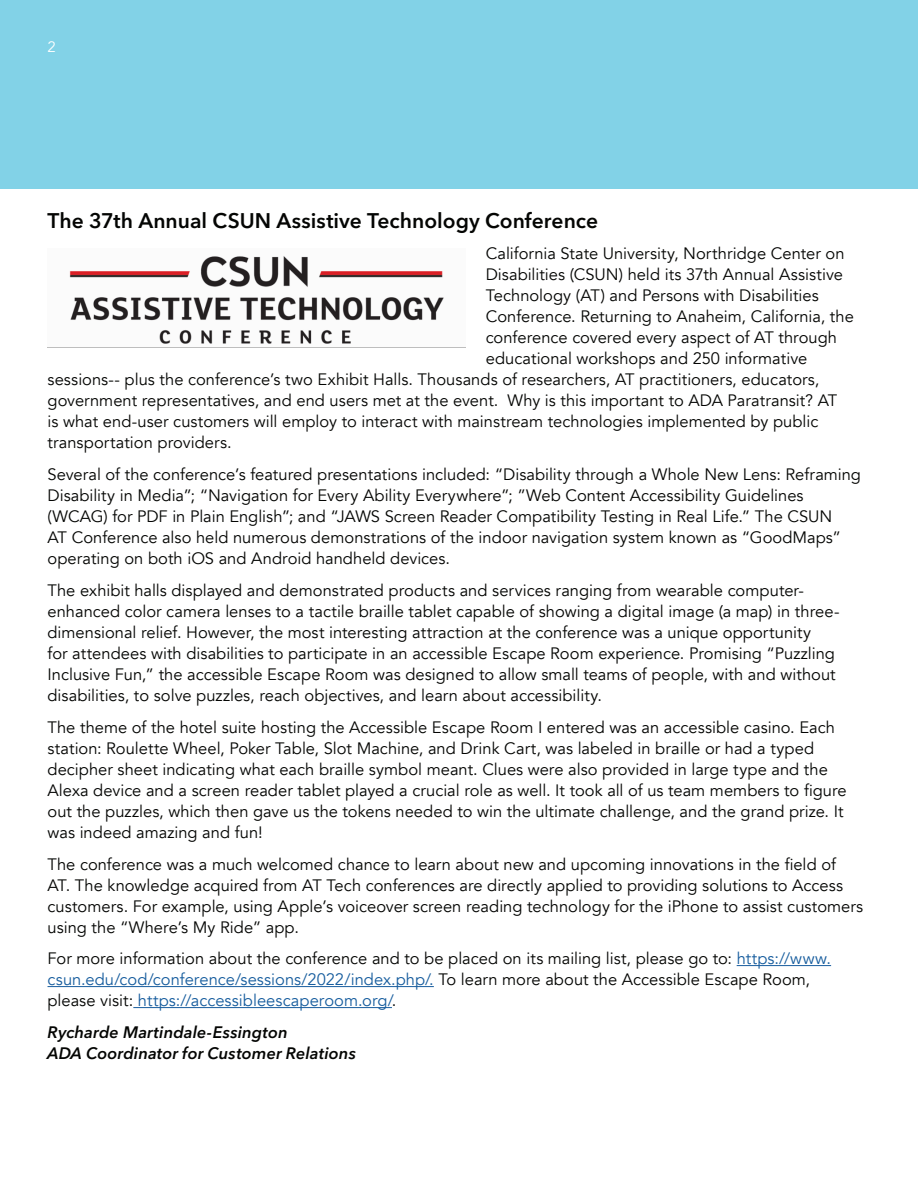
<style>
.page{position:relative;width:918px;height:1188px;background:#fff}
.page>*{position:absolute;margin:0;border:0;box-sizing:border-box;transform-origin:0 0}
.Andre_s_letter{font:600 21px "Avenir Next LT Pro";color:#040503}
.Andre_s_letter-2{font:16.5px/21px "Avenir";color:#040503}
.Andre_s_letter-3{font:italic 600 16.5px/21px "Avenir Next LT Pro";letter-spacing:.005em;color:#040503}
.t1{font:15px "Avenir";color:#fff}
.s1{color:#175d9e}
</style>
<div class="page">
<hr style="left:737px;top:965px;width:94px;height:1px;background:#175d9e">
<hr style="left:48px;top:986px;width:386px;height:1px;background:#175d9e">
<hr style="left:133px;top:1007px;width:259px;height:1px;background:#175d9e">
<div style="left:0;top:0;width:918px;height:189px;background:#82d2e7"></div>
<img style="left:48px;top:256px;width:418px;height:92px">
<p class="t1" style="left:48px;top:38px;width:10px">2</p>
<p class="Andre_s_letter" style="left:48px;top:207px;width:552px">The 37th Annual CSUN Assistive Technology Conference</p>
<p class="Andre_s_letter-2" style="left:486px;top:243px;width:360px">California State University, Northridge Center on</p>
<p class="Andre_s_letter-2" style="left:486px;top:264px;width:359px">Disabilities (CSUN) held its 37th Annual Assistive</p>
<p class="Andre_s_letter-2" style="left:486px;top:285px;width:335px">Technology (AT) and Persons with Disabilities</p>
<p class="Andre_s_letter-2" style="left:486px;top:306px;width:370px">Conference. Returning to Anaheim, California, the</p>
<p class="Andre_s_letter-2" style="left:486px;top:327px;width:353px">conference covered every aspect of AT through</p>
<p class="Andre_s_letter-2" style="left:486px;top:348px;width:323px">educational workshops and 250 informative</p>
<p class="Andre_s_letter-2" style="left:48px;top:369px;width:773px">sessions-- plus the conference’s two Exhibit Halls. Thousands of researchers, AT practitioners, educators,</p>
<p class="Andre_s_letter-2" style="left:48px;top:390px;width:791px">government representatives, and end users met at the event. Why is this important to ADA Paratransit? AT</p>
<p class="Andre_s_letter-2" style="left:48px;top:411px;width:772px">is what end-user customers will employ to interact with mainstream technologies implemented by public</p>
<p class="Andre_s_letter-2" style="left:48px;top:432px;width:186px">transportation providers.</p>
<p class="Andre_s_letter-2" style="left:48px;top:464px;width:815px">Several of the conference’s featured presentations included: “Disability through a Whole New Lens: Reframing Disability in Media”; “Navigation for Every Ability Everywhere”; ”Web Content Accessibility Guidelines (WCAG) for PDF in Plain English”; and “JAWS Screen Reader Compatibility Testing in Real Life.” The CSUN<br>AT Conference also held numerous demonstrations of the indoor navigation system known as “GoodMaps” operating on both iOS and Android handheld devices.</p>
<p class="Andre_s_letter-2" style="left:48px;top:580px;width:794px">The exhibit halls displayed and demonstrated products and services ranging from wearable computer&shy;enhanced color camera lenses to a tactile braille tablet capable of showing a digital image (a map) in three&shy;dimensional relief. However, the most interesting attraction at the conference was a unique opportunity<br>for attendees with disabilities to participate in an accessible Escape Room experience. Promising “Puzzling Inclusive Fun,” the accessible Escape Room was designed to allow small teams of people, with and without disabilities, to solve puzzles, reach objectives, and learn about accessibility.</p>
<p class="Andre_s_letter-2" style="left:48px;top:717px;width:801px">The theme of the hotel suite hosting the Accessible Escape Room I entered was an accessible casino. Each station: Roulette Wheel, Poker Table, Slot Machine, and Drink Cart, was labeled in braille or had a typed decipher sheet indicating what each braille symbol meant. Clues were also provided in large type and the Alexa device and a screen reader tablet played a crucial role as well. It took all of us team members to figure out the puzzles, which then gave us the tokens needed to win the ultimate challenge, and the grand prize. It was indeed amazing and fun!</p>
<p class="Andre_s_letter-2" style="left:48px;top:854px;width:817px">The conference was a much welcomed chance to learn about new and upcoming innovations in the field of<br>AT. The knowledge acquired from AT Tech conferences are directly applied to providing solutions to Access customers. For example, using Apple’s voiceover screen reading technology for the iPhone to assist customers using the “Where’s My Ride” app.</p>
<p class="Andre_s_letter-2" style="left:48px;top:948px;width:785px">For more information about the conference and to be placed on its mailing list, please go to: <span class="s1">https://www. csun.edu/cod/conference/sessions/2022/index.php/.</span> To learn more about the Accessible Escape Room, please visit: <span class="s1">https://accessibleescaperoom.org/</span>.</p>
<p class="Andre_s_letter-3" style="left:48px;top:1022px;width:310px">Rycharde Martindale-Essington<br>ADA Coordinator for Customer Relations</p>
</div>
